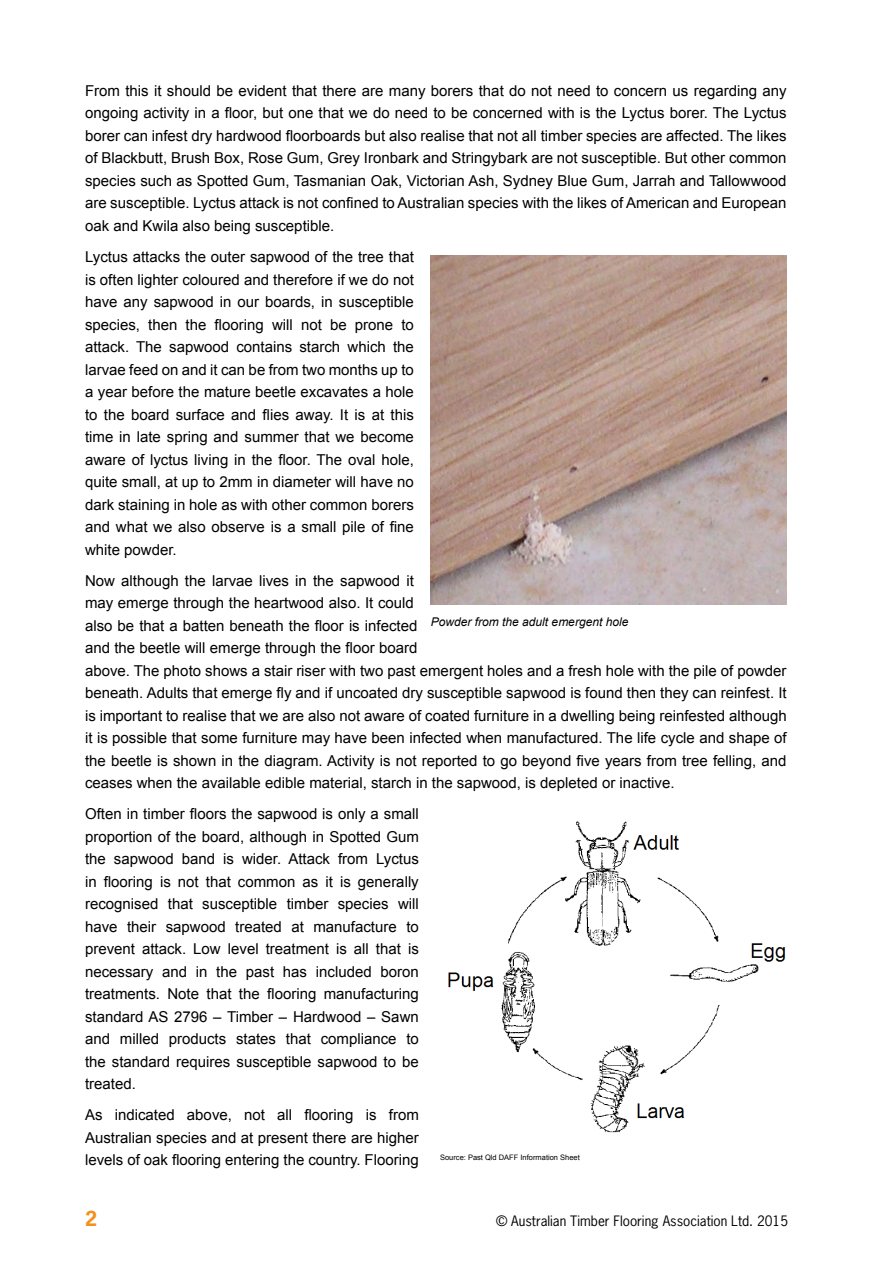
<style>
.page{position:relative;width:893px;height:1263px;background:#fff}
.page>*{position:absolute;margin:0;border:0;box-sizing:border-box;transform-origin:0 0}
.t1{font:700 19.5px "News Gothic";color:#f4901d}
.t2{font:15px/22.5px "Arial";color:#000;text-align:justify}
.t3{font:13.5px "News Gothic";color:#000}
.t4{font:italic 12px "Arial";color:#000}
.t5{font:7.5px "Arial";color:#000}
</style>
<div class="page">
<img style="left:431px;top:255px;width:356px;height:350px">
<img style="left:448px;top:821px;width:338px;height:312px">
<p class="t2" style="left:85px;top:80px;width:703px">From this it should be evident that there are many borers that do not need to concern us regarding any ongoing activity in a floor, but one that we do need to be concerned with is the Lyctus borer. The Lyctus borer can infest dry hardwood floorboards but also realise that not all timber species are affected. The likes of Blackbutt, Brush Box, Rose Gum, Grey Ironbark and Stringybark are not susceptible. But other common species such as Spotted Gum, Tasmanian Oak, Victorian Ash, Sydney Blue Gum, Jarrah and Tallowwood are susceptible. Lyctus attack is not confined to Australian species with the likes of American and European oak and Kwila also being susceptible.</p>
<p class="t2" style="left:85px;top:246px;width:330px">Lyctus attacks the outer sapwood of the tree that is often lighter coloured and therefore if we do not have any sapwood in our boards, in susceptible species, then the flooring will not be prone to attack. The sapwood contains starch which the larvae feed on and it can be from two months up to a year before the mature beetle excavates a hole to the board surface and flies away. It is at this time in late spring and summer that we become aware of lyctus living in the floor. The oval hole, quite small, at up to 2mm in diameter will have no dark staining in hole as with other common borers and what we also observe is a small pile of fine white powder.</p>
<p class="t2" style="left:85px;top:569px;width:703px;text-align:left">Now although the larvae lives in the sapwood it<br>may emerge through the heartwood also. It could<br>also be that a batten beneath the floor is infected<br>and the beetle will emerge through the floor board<br>above. The photo shows a stair riser with two past emergent holes and a fresh hole with the pile of powder beneath. Adults that emerge fly and if uncoated dry susceptible sapwood is found then they can reinfest. It is important to realise that we are also not aware of coated furniture in a dwelling being reinfested although it is possible that some furniture may have been infected when manufactured. The life cycle and shape of the beetle is shown in the diagram. Activity is not reported to go beyond five years from tree felling, and ceases when the available edible material, starch in the sapwood, is depleted or inactive.</p>
<p class="t2" style="left:85px;top:803px;width:335px">Often in timber floors the sapwood is only a small proportion of the board, although in Spotted Gum the sapwood band is wider. Attack from Lyctus in flooring is not that common as it is generally recognised that susceptible timber species will have their sapwood treated at manufacture to prevent attack. Low level treatment is all that is necessary and in the past has included boron treatments. Note that the flooring manufacturing standard AS 2796 – Timber – Hardwood – Sawn and milled products states that compliance to the standard requires susceptible sapwood to be treated.</p>
<p class="t2" style="left:85px;top:1104px;width:335px">As indicated above, not all flooring is from Australian species and at present there are higher levels of oak flooring entering the country. Flooring</p>
<p class="t4" style="left:431px;top:614px;width:199px">Powder from the adult emergent hole</p>
<p class="t5" style="left:440px;top:1153px;width:141px">Source: Past Qld DAFF Information Sheet</p>
<h1 class="t1" style="left:85px;top:1205px;width:14px">2</h1>
<p class="t3" style="left:496px;top:1212px;width:294px">© Australian Timber Flooring Association Ltd. 2015</p>
</div>
